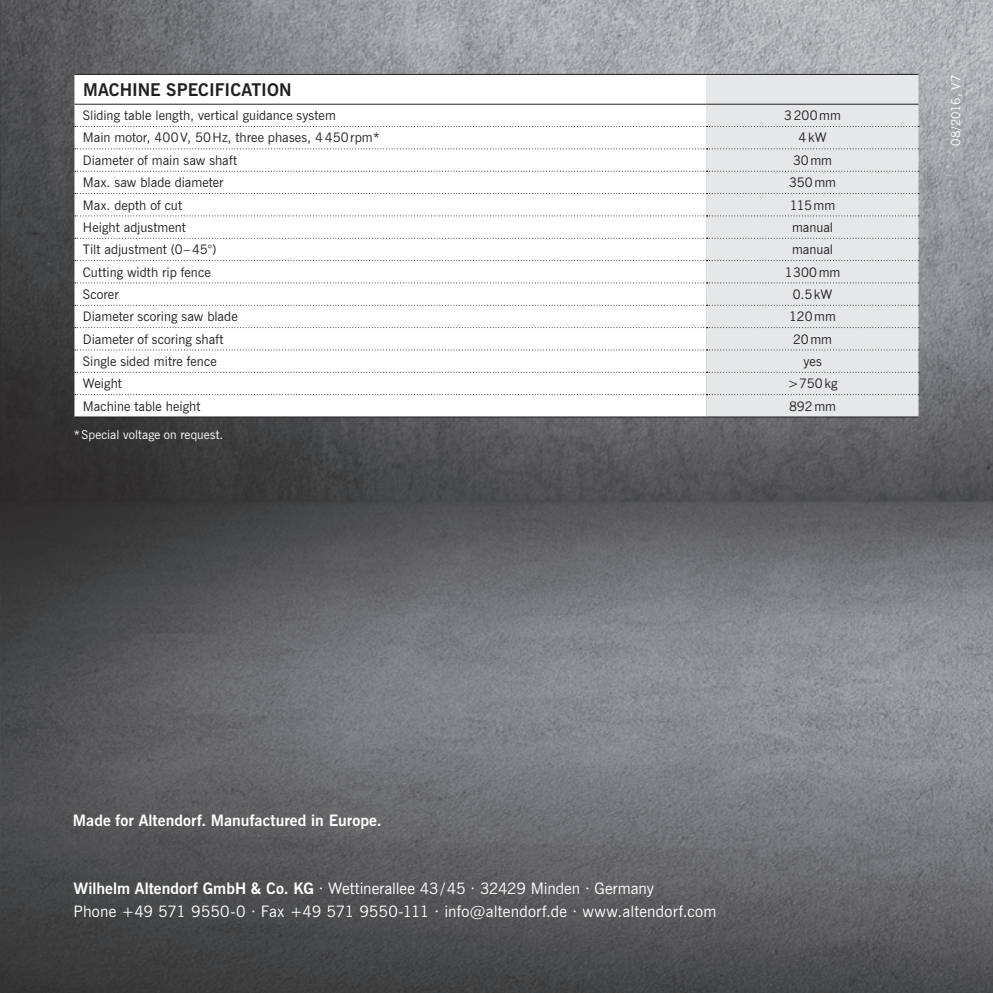
<style>
.page{position:relative;width:993px;height:993px;background:#fff}
.page>*{position:absolute;margin:0;border:0;box-sizing:border-box;transform-origin:0 0}
.t1{font:700 17.5px "News Gothic";color:#231f20}
.t2{font:15.75px/22.8px "News Gothic";letter-spacing:.005em;color:#fff}
.t3{font:700 15.75px "News Gothic";letter-spacing:.005em;color:#fff}
.t4{font:13.12px "News Gothic";letter-spacing:.005em;color:#231f20}
.t5{font:12.25px "News Gothic";letter-spacing:.005em;color:#fff}
.s1{font-weight:700}
</style>
<div class="page">
<img style="left:0;top:0;width:992px;height:992px">
<svg style="left:74px;top:75px;width:632px;height:341px"></svg>
<div style="left:706px;top:75px;width:212px;height:341px;background:#e6e7e9"></div>
<hr style="left:74px;top:74px;width:632px;height:1px;background:#231f20">
<hr style="left:706px;top:74px;width:212px;height:1px;background:#231f20">
<hr style="left:74px;top:104px;width:632px;height:1px;background:#231f20">
<hr style="left:706px;top:104px;width:212px;height:1px;background:#231f20">
<svg style="left:75px;top:126px;width:843px;height:1px"></svg>
<svg style="left:75px;top:148px;width:843px;height:1px"></svg>
<svg style="left:75px;top:171px;width:843px;height:1px"></svg>
<svg style="left:75px;top:193px;width:843px;height:1px"></svg>
<svg style="left:75px;top:215px;width:843px;height:1px"></svg>
<svg style="left:75px;top:238px;width:843px;height:1px"></svg>
<svg style="left:75px;top:260px;width:843px;height:1px"></svg>
<svg style="left:75px;top:282px;width:843px;height:1px"></svg>
<svg style="left:75px;top:305px;width:843px;height:1px"></svg>
<svg style="left:75px;top:327px;width:843px;height:1px"></svg>
<svg style="left:75px;top:349px;width:843px;height:1px"></svg>
<svg style="left:75px;top:372px;width:843px;height:1px"></svg>
<svg style="left:75px;top:394px;width:843px;height:1px"></svg>
<hr style="left:74px;top:416px;width:632px;height:1px;background:#231f20">
<hr style="left:706px;top:416px;width:212px;height:1px;background:#231f20">
<h1 class="t1" style="left:83px;top:78px;width:27px">Mach</h1>
<h1 class="t1" style="left:132px;top:78px;width:161px">ine specification</h1>
<p class="t4" style="left:83px;top:107px;width:254px">Sliding table length, vertical guidance system</p>
<p class="t4" style="left:783px;top:107px;width:58px">3200mm</p>
<p class="t4" style="left:83px;top:129px;width:298px">Main motor, 400V, 50Hz, three phases, 4450rpm*</p>
<p class="t4" style="left:798px;top:129px;width:30px">4kW</p>
<p class="t4" style="left:83px;top:151px;width:156px">Diameter of main saw shaft</p>
<p class="t4" style="left:792px;top:151px;width:41px">30mm</p>
<p class="t4" style="left:83px;top:174px;width:142px">Max. saw blade diameter</p>
<p class="t4" style="left:788px;top:174px;width:49px">350mm</p>
<p class="t4" style="left:83px;top:196px;width:101px">Max. depth of cut</p>
<p class="t4" style="left:789px;top:196px;width:47px">115mm</p>
<p class="t4" style="left:83px;top:218px;width:104px">Height adjustment</p>
<p class="t4" style="left:791px;top:218px;width:43px">manual</p>
<p class="t4" style="left:83px;top:241px;width:135px">Tilt adjustment (0 –45°)</p>
<p class="t4" style="left:791px;top:241px;width:43px">manual</p>
<p class="t4" style="left:83px;top:263px;width:129px">Cutting width rip fence</p>
<p class="t4" style="left:784px;top:263px;width:57px">1300mm</p>
<p class="t4" style="left:83px;top:285px;width:37px">Scorer</p>
<p class="t4" style="left:792px;top:285px;width:41px">0.5kW</p>
<p class="t4" style="left:83px;top:308px;width:156px">Diameter scoring saw blade</p>
<p class="t4" style="left:789px;top:308px;width:48px">120mm</p>
<p class="t4" style="left:83px;top:330px;width:142px">Diameter of scoring shaft</p>
<p class="t4" style="left:792px;top:330px;width:41px">20mm</p>
<p class="t4" style="left:83px;top:352px;width:135px">Single sided mitre fence</p>
<p class="t4" style="left:803px;top:352px;width:20px">yes</p>
<p class="t4" style="left:83px;top:375px;width:40px">Weight</p>
<p class="t4" style="left:787px;top:375px;width:51px">&gt;750kg</p>
<p class="t4" style="left:83px;top:397px;width:119px">Machine table height</p>
<p class="t4" style="left:788px;top:397px;width:49px">892mm</p>
<p class="t5" style="left:74px;top:426px;width:151px">*Special voltage on request.</p>
<p class="t5" style="left:947px;top:146px;width:73px;rotate:-90deg">08/2016, V7</p>
<p class="t3" style="left:73px;top:809px;width:310px">Made for Altendorf. Manufactured in Europe.</p>
<p class="t2" style="left:73px;top:877px;width:644px"><span class="s1">Wilhelm Altendorf GmbH &amp; Co. KG</span> ∙ Wettinerallee 43/45 ∙ 32429 Minden ∙ Germany<br>Phone +49 571 9550-0 ∙ Fax +49 571 9550-111 ∙ info@altendorf.de ∙ www.altendorf.com</p>
</div>
